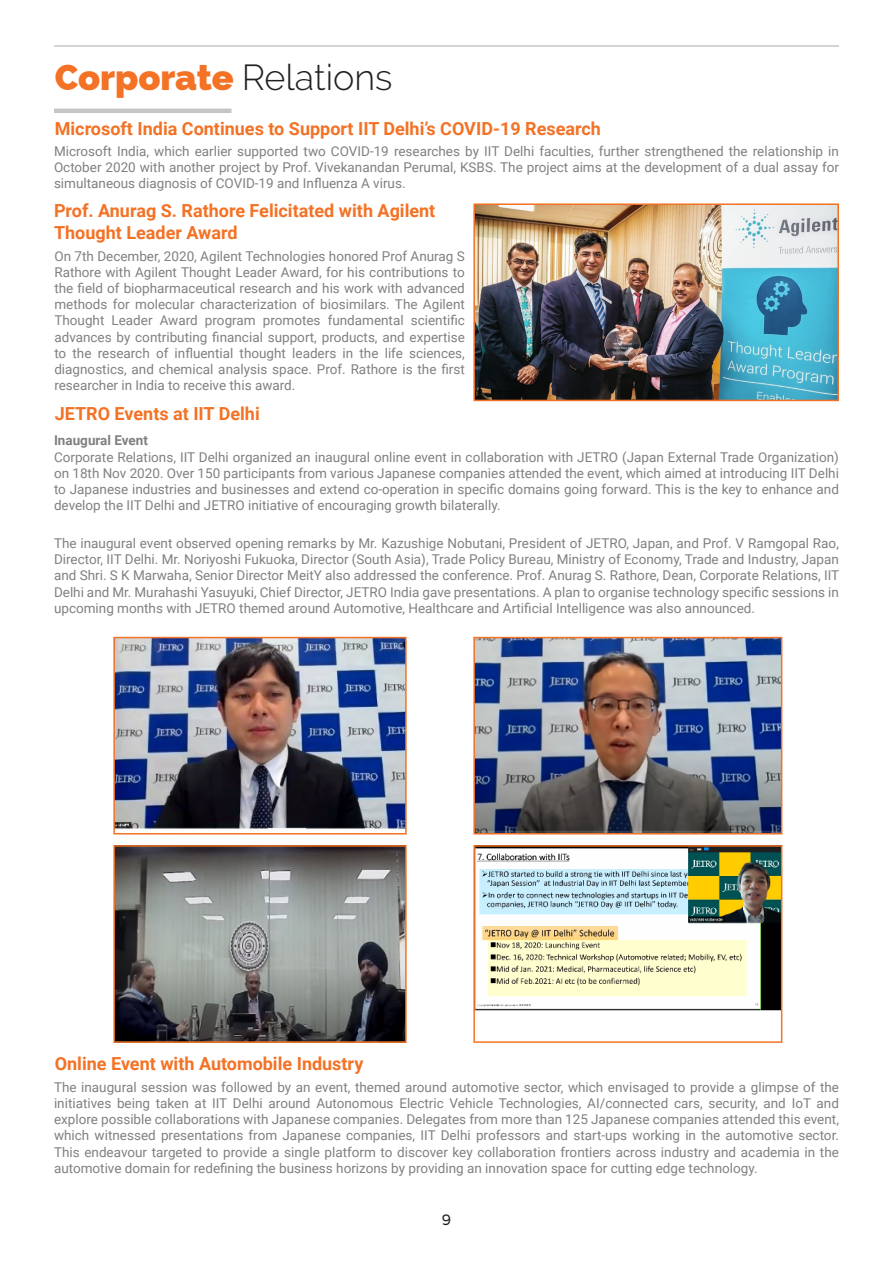
<style>
.page{position:relative;width:893px;height:1263px;background:#fff}
.page>*{position:absolute;margin:0;border:0;box-sizing:border-box;transform-origin:0 0}
.Sub_Title{font:800 36px "Raleway";letter-spacing:-.005em;color:#f37225}
.Service_Name{font:700 18px/21.6px "Roboto";color:#f37225}
.t1{font:15px "Varela";color:#231f20}
.Text_Area{font:13.5px/16.2px "Roboto";color:#7f8080;text-align:justify}
.Text_Area-2{font:700 13.5px "Roboto";color:#7f8080}
.s1{font-weight:300;color:#231f20}
</style>
<div class="page">
<hr style="left:54px;top:45px;width:785px;height:2px;background:#c6c6c5">
<hr style="left:54px;top:109px;width:177px;height:4px;background:#c6c6c5">
<img style="left:476px;top:206px;width:360px;height:192px">
<div style="left:473px;top:203px;width:366px;height:198px;border:2px solid #f37225"></div>
<img style="left:116px;top:640px;width:288px;height:191px">
<div style="left:113px;top:637px;width:294px;height:197px;border:2px solid #f37225"></div>
<img style="left:116px;top:848px;width:288px;height:192px">
<div style="left:113px;top:845px;width:294px;height:198px;border:2px solid #f37225"></div>
<img style="left:476px;top:640px;width:303px;height:191px">
<div style="left:473px;top:637px;width:309px;height:197px;border:2px solid #f37225"></div>
<img style="left:476px;top:848px;width:303px;height:163px">
<div style="left:473px;top:845px;width:309px;height:198px;border:2px solid #f37225"></div>
<p class="Sub_Title" style="left:55px;top:56px;width:339px">Corporate <span class="s1">Relations</span></p>
<p class="Service_Name" style="left:55px;top:117px;width:548px">Microsoft India Continues to Support IIT Delhi’s COVID-19 Research</p>
<p class="Text_Area" style="left:54px;top:142px;width:786px">Microsoft India, which earlier supported two COVID-19 researches by IIT Delhi faculties, further strengthened the relationship in October 2020 with another project by Prof. Vivekanandan Perumal, KSBS. The project aims at the development of a dual assay for simultaneous diagnosis of COVID-19 and Influenza A virus.</p>
<p class="Service_Name" style="left:54px;top:199px;width:383px">Prof. Anurag S. Rathore Felicitated with Agilent<br>Thought Leader Award</p>
<p class="Text_Area" style="left:54px;top:247px;width:412px">On 7th December, 2020, Agilent Technologies honored Prof Anurag S Rathore with Agilent Thought Leader Award, for his contributions to the field of biopharmaceutical research and his work with advanced methods for molecular characterization of biosimilars. The Agilent Thought Leader Award program promotes fundamental scientific advances by contributing financial support, products, and expertise to the research of influential thought leaders in the life sciences, diagnostics, and chemical analysis space. Prof. Rathore is the first researcher in India to receive this award.</p>
<p class="Service_Name" style="left:55px;top:402px;width:207px">JETRO Events at IIT Delhi</p>
<p class="Text_Area-2" style="left:54px;top:431px;width:96px">Inaugural Event</p>
<p class="Text_Area" style="left:54px;top:448px;width:786px">Corporate Relations, IIT Delhi organized an inaugural online event in collaboration with JETRO (Japan External Trade Organization) on 18th Nov 2020. Over 150 participants from various Japanese companies attended the event, which aimed at introducing IIT Delhi to Japanese industries and businesses and extend co-operation in specific domains going forward. This is the key to enhance and develop the IIT Delhi and JETRO initiative of encouraging growth bilaterally.</p>
<p class="Text_Area" style="left:54px;top:535px;width:787px">The inaugural event observed opening remarks by Mr. Kazushige Nobutani, President of JETRO, Japan, and Prof. V Ramgopal Rao, Director, IIT Delhi. Mr. Noriyoshi Fukuoka, Director (South Asia), Trade Policy Bureau, Ministry of Economy, Trade and Industry, Japan and Shri. S K Marwaha, Senior Director MeitY also addressed the conference. Prof. Anurag S. Rathore, Dean, Corporate Relations, IIT Delhi and Mr. Murahashi Yasuyuki, Chief Director, JETRO India gave presentations. A plan to organise technology specific sessions in upcoming months with JETRO themed around Automotive, Healthcare and Artificial Intelligence was also announced.</p>
<p class="Service_Name" style="left:55px;top:1052px;width:310px">Online Event with Automobile Industry</p>
<p class="Text_Area" style="left:54px;top:1078px;width:786px">The inaugural session was followed by an event, themed around automotive sector, which envisaged to provide a glimpse of the initiatives being taken at IIT Delhi around Autonomous Electric Vehicle Technologies, AI/connected cars, security, and IoT and explore possible collaborations with Japanese companies. Delegates from more than 125 Japanese companies attended this event, which witnessed presentations from Japanese companies, IIT Delhi professors and start-ups working in the automotive sector.<br>This endeavour targeted to provide a single platform to discover key collaboration frontiers across industry and academia in the automotive domain for redefining the business horizons by providing an innovation space for cutting edge technology.</p>
<p class="t1" style="left:442px;top:1210px;width:11px">9</p>
</div>
